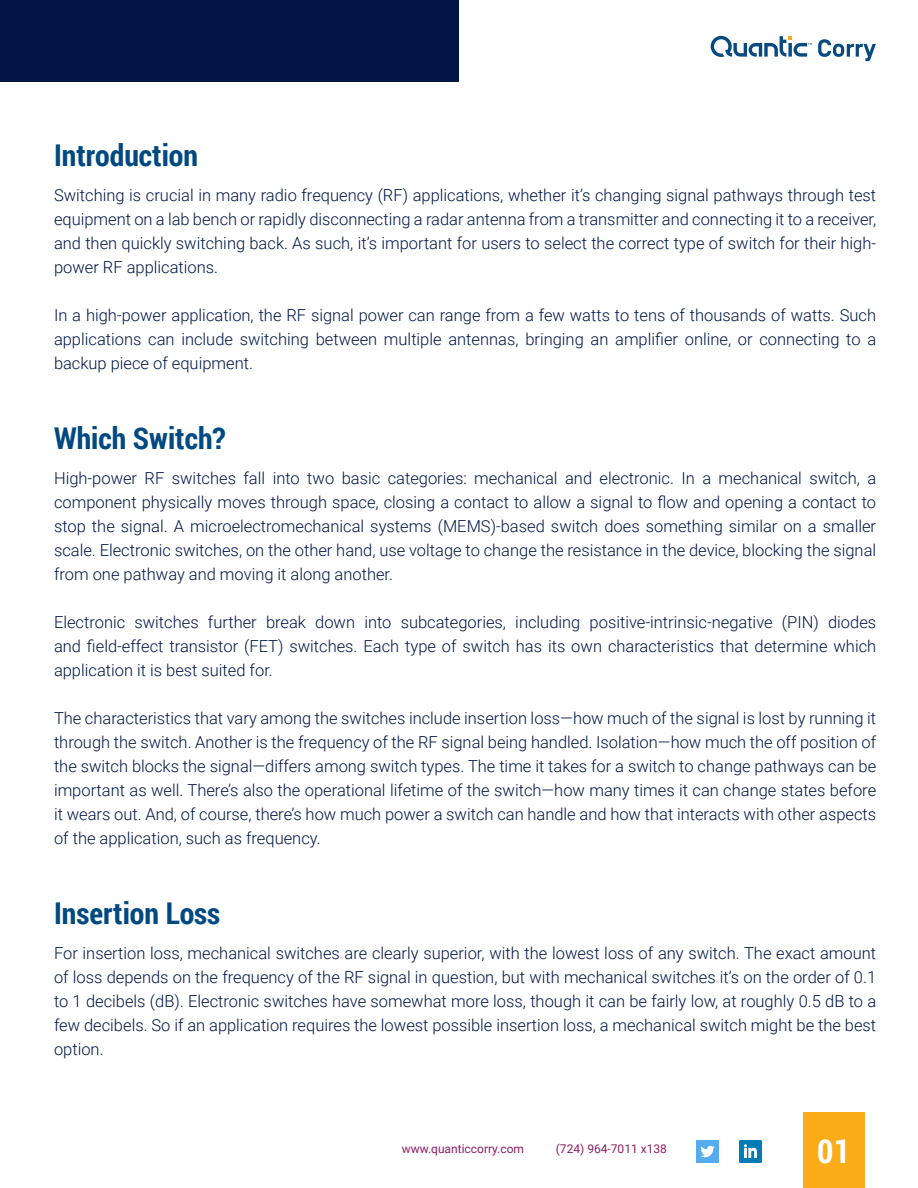
<style>
.page{position:relative;width:918px;height:1188px;background:#fff}
.page>*{position:absolute;margin:0;border:0;box-sizing:border-box;transform-origin:0 0}
.t1{font:700 33px "Roboto Condensed";color:#fff}
.t2{font:700 30px "Roboto Condensed";color:#004981}
.t3{font:300 16.5px/24px "Roboto";color:#001546;text-align:justify}
.t4{font:12px "Roboto";color:#8d1f61}
</style>
<div class="page">
<div style="left:803px;top:1112px;width:62px;height:76px;background:#faad19"></div>
<div style="left:0;top:0;width:458px;height:81px;background:#001546"></div>
<svg style="left:711px;top:36px;width:101px;height:21px"></svg>
<svg style="left:818px;top:39px;width:58px;height:22px"></svg>
<img style="left:697px;top:1141px;width:21px;height:21px">
<img style="left:740px;top:1141px;width:21px;height:21px">
<p class="t2" style="left:54px;top:135px;width:146px">Introduction</p>
<p class="t3" style="left:54px;top:183px;width:824px">Switching is crucial in many radio frequency (RF) applications, whether it’s changing signal pathways through test equipment on a lab bench or rapidly disconnecting a radar antenna from a transmitter and connecting it to a receiver, and then quickly switching back. As such, it’s important for users to select the correct type of switch for their high&shy;power RF applications.</p>
<p class="t3" style="left:54px;top:303px;width:824px">In a high-power application, the RF signal power can range from a few watts to tens of thousands of watts. Such applications can include switching between multiple antennas, bringing an amplifier online, or connecting to a backup piece of equipment.</p>
<p class="t2" style="left:54px;top:417px;width:173px">Which Switch?</p>
<p class="t3" style="left:54px;top:466px;width:824px">High-power RF switches fall into two basic categories: mechanical and electronic. In a mechanical switch, a component physically moves through space, closing a contact to allow a signal to flow and opening a contact to stop the signal. A microelectromechanical systems (MEMS)-based switch does something similar on a smaller scale. Electronic switches, on the other hand, use voltage to change the resistance in the device, blocking the signal from one pathway and moving it along another.</p>
<p class="t3" style="left:54px;top:610px;width:824px">Electronic switches further break down into subcategories, including positive-intrinsic-negative (PIN) diodes and field-effect transistor (FET) switches. Each type of switch has its own characteristics that determine which application it is best suited for.</p>
<p class="t3" style="left:54px;top:706px;width:824px">The characteristics that vary among the switches include insertion loss—how much of the signal is lost by running it through the switch. Another is the frequency of the RF signal being handled. Isolation—how much the off position of the switch blocks the signal—differs among switch types. The time it takes for a switch to change pathways can be important as well. There’s also the operational lifetime of the switch—how many times it can change states before it wears out. And, of course, there’s how much power a switch can handle and how that interacts with other aspects of the application, such as frequency.</p>
<p class="t2" style="left:54px;top:893px;width:168px">Insertion Loss</p>
<p class="t3" style="left:54px;top:941px;width:824px">For insertion loss, mechanical switches are clearly superior, with the lowest loss of any switch. The exact amount of loss depends on the frequency of the RF signal in question, but with mechanical switches it’s on the order of 0.1 to 1 decibels (dB). Electronic switches have somewhat more loss, though it can be fairly low, at roughly 0.5 dB to a few decibels. So if an application requires the lowest possible insertion loss, a mechanical switch might be the best option.</p>
<p class="t4" style="left:402px;top:1140px;width:124px">www.quanticcorry.com</p>
<p class="t4" style="left:556px;top:1140px;width:113px">(724) 964-7011 x138</p>
<p class="t1" style="left:817px;top:1128px;width:35px">01</p>
</div>
